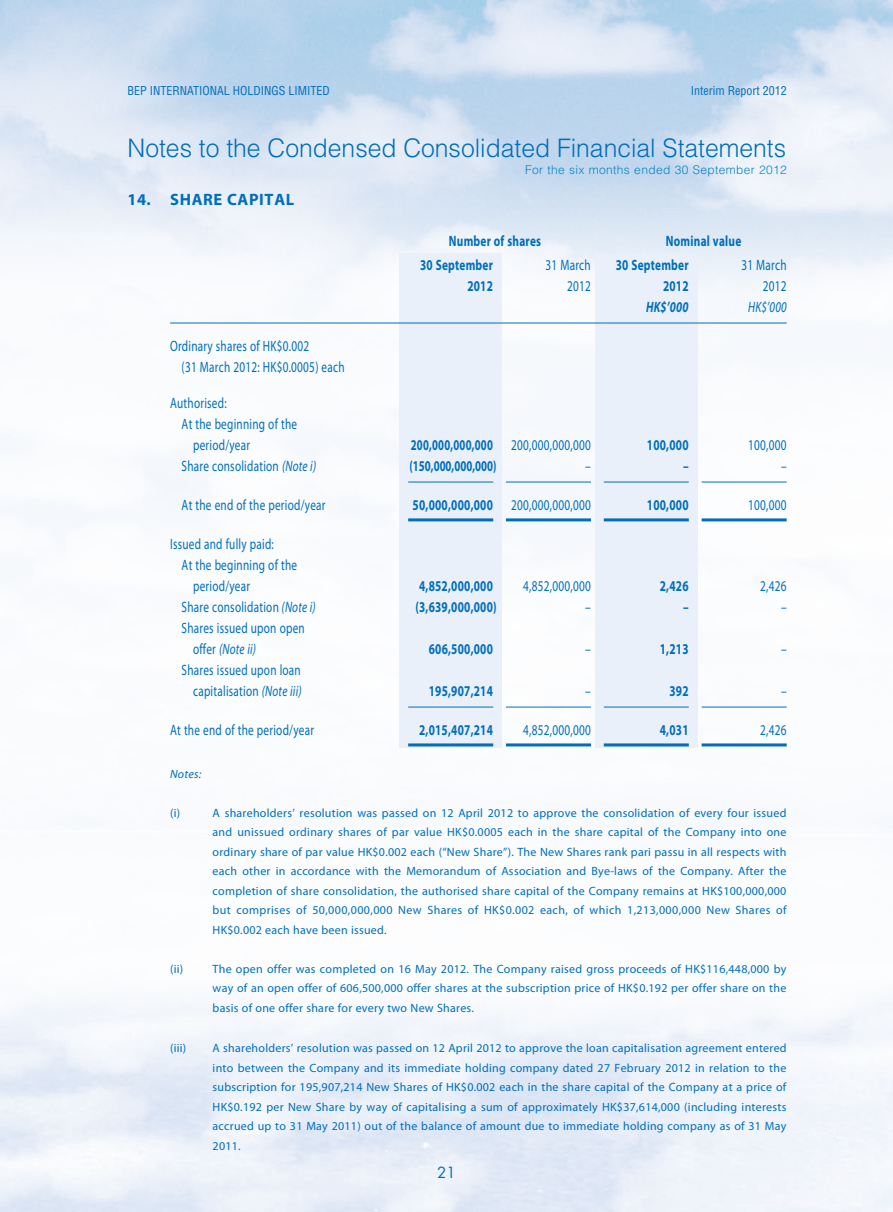
<style>
.page{position:relative;width:893px;height:1212px;background:#fff}
.page>*{position:absolute;margin:0;border:0;box-sizing:border-box;transform-origin:0 0}
.t1{font:300 25.5px "Helvetica LT Std";color:#006ebb}
.t2{font:700 16.5px "Myriad Pro";letter-spacing:.04em;color:#006ebb}
.t3{font:15px/21px "Myriad Pro";letter-spacing:.02em;color:#006ebb;scale:.75 1}
.t4{font:700 15px "Myriad Pro";letter-spacing:.02em;color:#006ebb;scale:.75 1}
.t5{font:700 15px "Myriad Pro";letter-spacing:.02em;color:#006ebb;scale:.71 1}
.t6{font:700 15px "Myriad Pro";color:#006ebb;scale:.72 1}
.t7{font:italic 700 15px "Myriad Pro";color:#006ebb;scale:.75 1}
.t8{font:italic 15px "Myriad Pro";color:#006ebb;scale:.75 1}
.t9{font:15px "Futura Std";color:#006ebb}
.t10{font:12px/19.5px "Myriad Pro";letter-spacing:.02em;color:#006ebb;text-align:justify}
.t11{font:condensed 12px "Helvetica LT Std";color:#006ebb}
.t12{font:300 12px "Helvetica LT Std";letter-spacing:.03em;color:#0684c8}
.t13{font:italic 12px "Myriad Pro";letter-spacing:.02em;color:#006ebb}
.s1{font-weight:400}
.s2{font-style:italic}
.s3{font-weight:700}
</style>
<div class="page">
<div style="left:400px;top:253px;width:102px;height:494px;background:#eaf0f9"></div>
<div style="left:595px;top:253px;width:102px;height:494px;background:#eaf0f9"></div>
<hr style="left:170px;top:323px;width:617px;height:1px;background:#006ebb">
<hr style="left:408px;top:482px;width:85px;height:1px;background:#006ebb">
<hr style="left:506px;top:482px;width:85px;height:1px;background:#006ebb">
<hr style="left:604px;top:482px;width:85px;height:1px;background:#006ebb">
<hr style="left:702px;top:482px;width:85px;height:1px;background:#006ebb">
<hr style="left:408px;top:518px;width:85px;height:3px;background:#006ebb">
<hr style="left:506px;top:518px;width:85px;height:3px;background:#006ebb">
<hr style="left:604px;top:518px;width:85px;height:3px;background:#006ebb">
<hr style="left:702px;top:518px;width:85px;height:3px;background:#006ebb">
<hr style="left:408px;top:707px;width:85px;height:1px;background:#006ebb">
<hr style="left:506px;top:707px;width:85px;height:1px;background:#006ebb">
<hr style="left:604px;top:707px;width:85px;height:1px;background:#006ebb">
<hr style="left:702px;top:707px;width:85px;height:1px;background:#006ebb">
<hr style="left:408px;top:743px;width:85px;height:3px;background:#006ebb">
<hr style="left:506px;top:743px;width:85px;height:3px;background:#006ebb">
<hr style="left:604px;top:743px;width:85px;height:3px;background:#006ebb">
<hr style="left:702px;top:743px;width:85px;height:3px;background:#006ebb">
<p class="t11" style="left:128px;top:83px;width:204px">BEP INTERNATIONAL HOLDINGS LIMITED</p>
<p class="t11" style="left:691px;top:83px;width:97px">Interim Report 2012</p>
<h1 class="t1" style="left:128px;top:132px;width:660px">Notes to the Condensed Consolidated Financial Statements</h1>
<p class="t12" style="left:525px;top:162px;width:263px">For the six months ended 30 September 2012</p>
<h2 class="t2" style="left:128px;top:189px;width:168px">14. SHARE CAPITAL</h2>
<p class="t4" style="left:449px;top:231px;width:124px">Number of shares</p>
<p class="t4" style="left:666px;top:231px;width:102px">Nominal value</p>
<p class="t4" style="left:420px;top:255px;width:99px">30 September</p>
<p class="t3" style="left:546px;top:254px;width:62px">31 March</p>
<p class="t4" style="left:616px;top:255px;width:99px">30 September</p>
<p class="t3" style="left:741px;top:254px;width:62px">31 March</p>
<p class="t4" style="left:467px;top:276px;width:36px">2012</p>
<p class="t3" style="left:567px;top:275px;width:33px">2012</p>
<p class="t4" style="left:663px;top:276px;width:36px">2012</p>
<p class="t3" style="left:763px;top:275px;width:33px">2012</p>
<p class="t7" style="left:646px;top:297px;width:58px">HK$’000</p>
<p class="t8" style="left:748px;top:298px;width:53px">HK$’000</p>
<p class="t3" style="left:182px;top:335px;width:219px;text-indent:-11px">Ordinary shares of HK$0.002<br>(31 March 2012: HK$0.0005) each</p>
<p class="t3" style="left:170px;top:392px;width:77px">Authorised:</p>
<p class="t3" style="left:182px;top:413px;width:156px">At the beginning of the</p>
<p class="t3" style="left:193px;top:434px;width:78px">period/year</p>
<p class="t5" style="left:411px;top:435px;width:255px">200,000,000,000 <span class="s1">200,000,000,000</span></p>
<p class="t4" style="left:647px;top:435px;width:57px">100,000</p>
<p class="t3" style="left:748px;top:434px;width:53px">100,000</p>
<p class="t3" style="left:182px;top:455px;width:181px">Share consolidation <span class="s2">(Note i)</span></p>
<p class="t6" style="left:409px;top:456px;width:123px">(150,000,000,000)</p>
<p class="t3" style="left:585px;top:455px;width:9px">–</p>
<p class="t4" style="left:683px;top:456px;width:9px">–</p>
<p class="t3" style="left:781px;top:455px;width:9px">–</p>
<p class="t3" style="left:182px;top:494px;width:193px">At the end of the period/year</p>
<p class="t3" style="left:413px;top:494px;width:239px"><span class="s3">50,000,000,000</span> 200,000,000,000</p>
<p class="t4" style="left:647px;top:495px;width:57px">100,000</p>
<p class="t3" style="left:748px;top:494px;width:53px">100,000</p>
<p class="t3" style="left:170px;top:533px;width:140px">Issued and fully paid:</p>
<p class="t3" style="left:182px;top:554px;width:156px">At the beginning of the</p>
<p class="t3" style="left:193px;top:575px;width:78px">period/year</p>
<p class="t4" style="left:419px;top:576px;width:100px">4,852,000,000</p>
<p class="t3" style="left:523px;top:575px;width:92px">4,852,000,000</p>
<p class="t4" style="left:660px;top:576px;width:40px">2,426</p>
<p class="t3" style="left:760px;top:575px;width:37px">2,426</p>
<p class="t3" style="left:182px;top:596px;width:180px">Share consolidation <span class="s2">(Note i)</span></p>
<p class="t4" style="left:415px;top:597px;width:110px">(3,639,000,000)</p>
<p class="t3" style="left:585px;top:596px;width:9px">–</p>
<p class="t4" style="left:683px;top:597px;width:9px">–</p>
<p class="t3" style="left:781px;top:596px;width:9px">–</p>
<p class="t3" style="left:193px;top:617px;width:151px;text-indent:-11px">Shares issued upon open offer <span class="s2">(Note ii)</span></p>
<p class="t4" style="left:429px;top:639px;width:87px">606,500,000</p>
<p class="t3" style="left:585px;top:638px;width:9px">–</p>
<p class="t4" style="left:660px;top:639px;width:40px">1,213</p>
<p class="t3" style="left:781px;top:638px;width:9px">–</p>
<p class="t3" style="left:182px;top:659px;width:162px;text-align:right">Shares issued upon loan capitalisation <span class="s2">(Note iii)</span></p>
<p class="t4" style="left:429px;top:681px;width:87px">195,907,214</p>
<p class="t3" style="left:585px;top:680px;width:9px">–</p>
<p class="t4" style="left:669px;top:681px;width:27px">392</p>
<p class="t3" style="left:781px;top:680px;width:9px">–</p>
<p class="t3" style="left:170px;top:719px;width:193px">At the end of the period/year</p>
<p class="t4" style="left:419px;top:720px;width:100px">2,015,407,214</p>
<p class="t3" style="left:523px;top:719px;width:92px">4,852,000,000</p>
<p class="t4" style="left:660px;top:720px;width:40px">4,031</p>
<p class="t3" style="left:760px;top:719px;width:37px">2,426</p>
<p class="t13" style="left:170px;top:766px;width:33px">Notes:</p>
<p class="t10" style="left:170px;top:802px;width:12px">(i)</p>
<p class="t10" style="left:213px;top:802px;width:576px">A shareholders’ resolution was passed on 12 April 2012 to approve the consolidation of every four issued and unissued ordinary shares of par value HK$0.0005 each in the share capital of the Company into one ordinary share of par value HK$0.002 each (“New Share”). The New Shares rank pari passu in all respects with each other in accordance with the Memorandum of Association and Bye-laws of the Company. After the completion of share consolidation, the authorised share capital of the Company remains at HK$100,000,000 but comprises of 50,000,000,000 New Shares of HK$0.002 each, of which 1,213,000,000 New Shares of HK$0.002 each have been issued.</p>
<p class="t10" style="left:170px;top:958px;width:15px">(ii)</p>
<p class="t10" style="left:213px;top:958px;width:575px">The open offer was completed on 16 May 2012. The Company raised gross proceeds of HK$116,448,000 by way of an open offer of 606,500,000 offer shares at the subscription price of HK$0.192 per offer share on the basis of one offer share for every two New Shares.</p>
<p class="t10" style="left:170px;top:1038px;width:18px">(iii)</p>
<p class="t10" style="left:213px;top:1038px;width:576px">A shareholders’ resolution was passed on 12 April 2012 to approve the loan capitalisation agreement entered into between the Company and its immediate holding company dated 27 February 2012 in relation to the subscription for 195,907,214 New Shares of HK$0.002 each in the share capital of the Company at a price of HK$0.192 per New Share by way of capitalising a sum of approximately HK$37,614,000 (including interests accrued up to 31 May 2011) out of the balance of amount due to immediate holding company as of 31 May 2011.</p>
<p class="t9" style="left:437px;top:1162px;width:20px">21</p>
</div>
